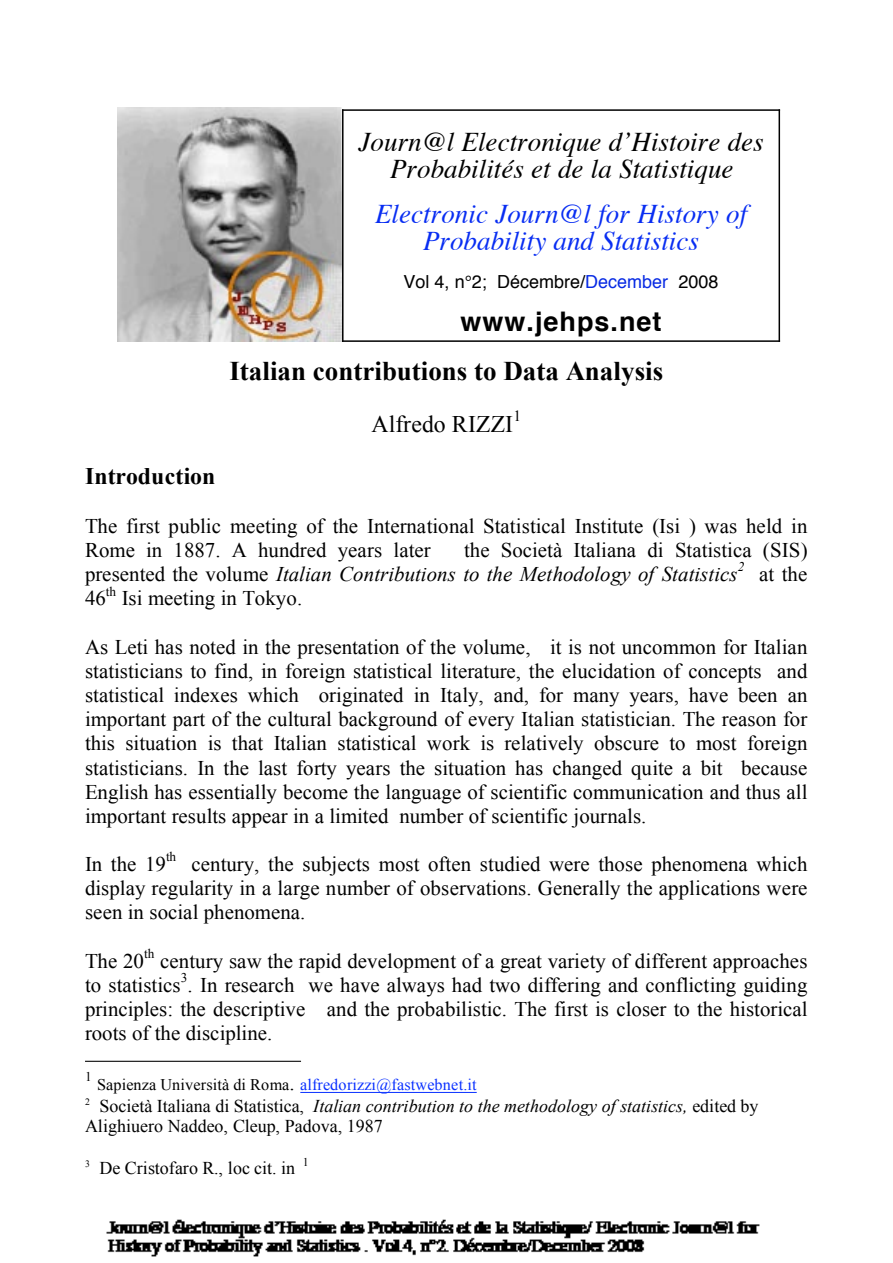
<style>
.page{position:relative;width:893px;height:1263px;background:#fff}
.page>*{position:absolute;margin:0;border:0;box-sizing:border-box;transform-origin:0 0}
.t1{font:italic 27px/27px "Times";color:#000;text-align:center}
.t2{font:italic 27px/27px "Times";color:#082df2;text-align:center}
.t3{font:700 27px "Times New Roman";color:#000}
.t4{font:700 27px "Helvetica";letter-spacing:.035em;color:#000}
.t5{font:23.7px "Times New Roman";color:#000}
.t6{font:700 23.7px "Times New Roman";color:#000}
.t7{font:20.85px/24.2px "Times New Roman";color:#000}
.t8{font:18px/20.9px "Times New Roman";color:#000}
.t9{font:18px "Helvetica";color:#000}
.t10{font:16.2px "Times New Roman";letter-spacing:.01em;color:#0a31ff}
.t11{font:15.45px "Times New Roman";color:#000}
.t12{font:13.35px "Times New Roman";color:#000}
.t13{font:italic 13.35px "Times New Roman";color:#000}
.t14{font:11.85px "Times New Roman";color:#000}
.s1{color:#072ae4}
.s2{font-style:italic}
.s3{color:#000}
.s4{font-size:20.85px;color:#000}
</style>
<div class="page">
<img style="left:85px;top:107px;width:696px;height:1150px">
<img style="left:117px;top:108px;width:225px;height:234px">
<hr style="left:342px;top:109px;width:438px;height:2px;background:#000">
<hr style="left:342px;top:340px;width:438px;height:2px;background:#000">
<hr style="left:342px;top:109px;width:2px;height:233px;background:#000">
<hr style="left:778px;top:109px;width:2px;height:233px;background:#000">
<hr style="left:85px;top:1061px;width:216px;height:1px;background:#000">
<hr style="left:300px;top:1092px;width:177px;height:1px;background:#0a31ff">
<p class="t1" style="left:358px;top:131px;width:407px">Journ@l Electronique d’Histoire des<br>Probabilités et de la Statistique</p>
<p class="t2" style="left:375px;top:203px;width:374px">Electronic Journ@l for History of<br>Probability and Statistics</p>
<p class="t9" style="left:404px;top:275px;width:316px">Vol 4, n°2; Décembre/<span class="s1">December</span> 2008</p>
<p class="t4" style="left:460px;top:312px;width:203px">www.jehps.net</p>
<p class="t3" style="left:229px;top:362px;width:435px">Italian contributions to Data Analysis</p>
<p class="t5" style="left:372px;top:416px;width:143px">Alfredo RIZZI</p>
<p class="t11" style="left:513px;top:410px;width:9px">1</p>
<p class="t6" style="left:85px;top:468px;width:132px">Introduction</p>
<p class="t7" style="left:85px;top:516px;width:724px">The first public meeting of the International Statistical Institute (Isi ) was held in<br>Rome in 1887. A hundred years later</p>
<p class="t7" style="left:85px;top:540px;width:724px;text-indent:379px">the Società Italiana di Statistica (SIS) presented the volume <span class="s2">Italian Contributions to the Methodology of Statistics</span></p>
<p class="t13" style="left:738px;top:562px;width:8px">2</p>
<p class="t7" style="left:759px;top:564px;width:50px">at the</p>
<p class="t12" style="left:106px;top:586px;width:12px">th</p>
<p class="t7" style="left:122px;top:588px;width:182px">Isi meeting in Tokyo.</p>
<p class="t7" style="left:85px;top:636px;width:724px;text-align:justify">As Leti has noted in the presentation of the volume, it is not uncommon for Italian statisticians to find, in foreign statistical literature, the elucidation of concepts and statistical indexes which originated in Italy, and, for many years, have been an important part of the cultural background of every Italian statistician. The reason for this situation is that Italian statistical work is relatively obscure to most foreign statisticians. In the last forty years the situation has changed quite a bit because English has essentially become the language of scientific communication and thus all important results appear in a limited number of scientific journals.</p>
<p class="t7" style="left:85px;top:854px;width:82px">In the 19</p>
<p class="t12" style="left:166px;top:852px;width:12px">th</p>
<p class="t7" style="left:85px;top:588px;width:22px">46</p>
<p class="t7" style="left:85px;top:854px;width:724px;text-align:justify;text-indent:107px">century, the subjects most often studied were those phenomena which display regularity in a large number of observations. Generally the applications were seen in social phenomena.</p>
<p class="t7" style="left:85px;top:950px;width:61px">The 20</p>
<p class="t12" style="left:144px;top:948px;width:12px">th</p>
<p class="t7" style="left:85px;top:950px;width:724px;text-align:right">century saw the rapid development of a great variety of different approaches<br>to statistics . In research we have always had two differing and conflicting guiding</p>
<p class="t12" style="left:181px;top:973px;width:8px">3</p>
<p class="t7" style="left:85px;top:998px;width:724px">principles: the descriptive and the probabilistic. The first is closer to the historical roots of the discipline.</p>
<p class="t12" style="left:85px;top:1071px;width:8px">1</p>
<p class="t10" style="left:97px;top:1079px;width:381px"><span class="s3">Sapienza Università di Roma</span><span class="s4">.</span> alfredorizzi@fastwebnet.it</p>
<p class="t8" style="left:85px;top:1097px;width:675px"><sup>2</sup> Società Italiana di Statistica, <span class="s2">Italian contribution to the methodology of statistics,</span> edited by<br>Alighiuero Naddeo, Cleup, Padova, 1987</p>
<p class="t8" style="left:85px;top:1159px;width:212px"><sup>3</sup> De Cristofaro R., loc cit. in</p>
<p class="t14" style="left:303px;top:1157px;width:7px">1</p>
</div>
